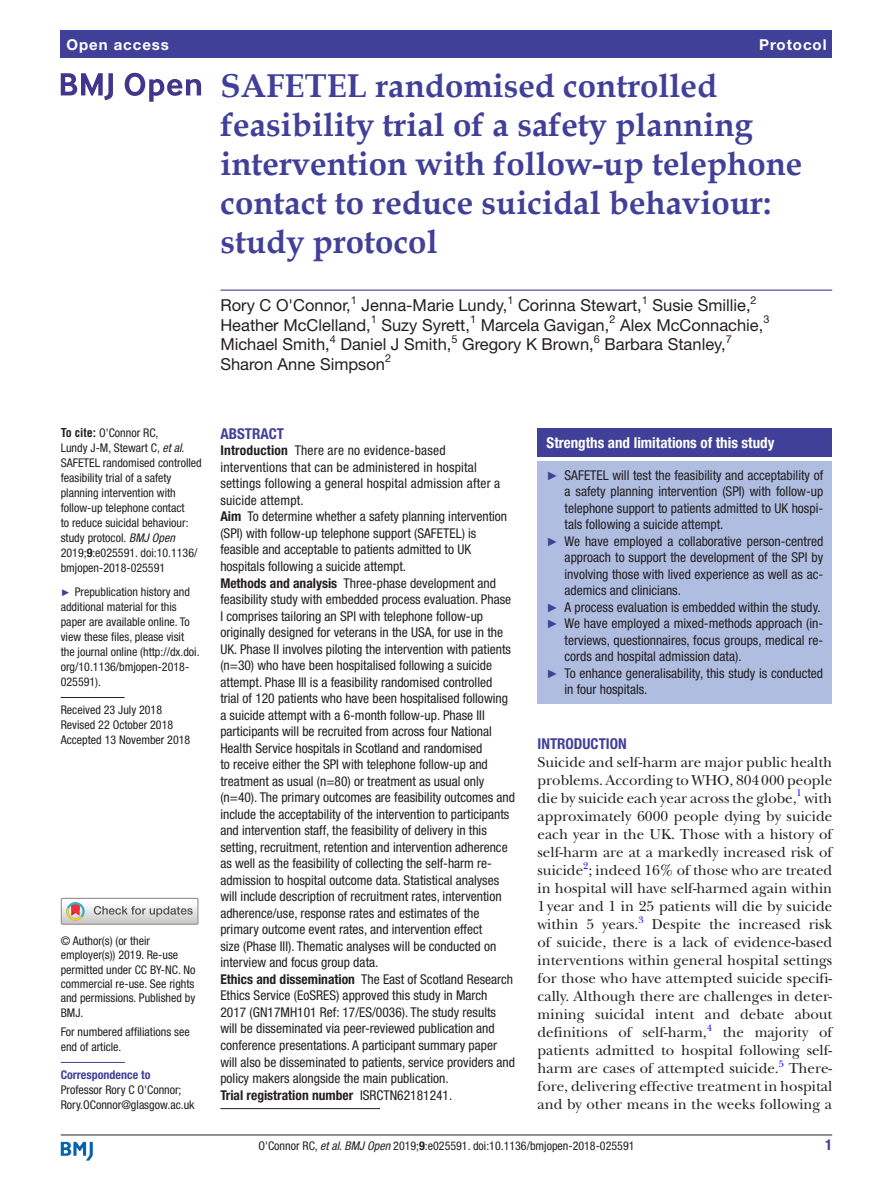
<style>
.page{position:relative;width:893px;height:1191px;background:#fff}
.page>*{position:absolute;margin:0;border:0;box-sizing:border-box;transform-origin:0 0}
.t1{font:700 33px/39px "Book Antiqua";color:#414099}
.t2{font:16.5px "Helvetica Neue LT Std";color:#231f20}
.t3{font:15px/18px "New Baskerville";color:#231f20;text-align:justify}
.t4{font:700 condensed 15px "Helvetica Neue LT Std";color:#fff}
.t5{font:700 condensed 15px "Helvetica Neue LT Std";color:#414099}
.t6{font:700 15px "Helvetica Neue LT Std";letter-spacing:.065em;color:#fff}
.t7{font:condensed 13.5px/16.5px "Helvetica Neue LT Std";color:#231f20}
.t8{font:condensed 12px/15px "Helvetica Neue LT Std";color:#231f20}
.t9{font:700 condensed 12px "Helvetica Neue LT Std";color:#414099}
.t10{font:10.95px "Helvetica Neue LT Std";color:#231f20}
.t11{font:9.9px "New Baskerville";color:#00f}
.s1{font-family:"Helvetica LT Std";font-weight:700}
.s2{font-style:italic}
.s3{font-weight:700}
.s4{font-family:"Arial";font-stretch:normal;font-size:9.75px;color:#414099}
.s5{font-family:"Arial";font-stretch:normal;font-size:12px;color:#414099}
</style>
<div class="page">
<hr style="left:61px;top:1134px;width:771px;height:1px;background:#231f20">
<svg style="left:61px;top:1141px;width:32px;height:19px"></svg>
<div style="left:61px;top:31px;width:771px;height:27px;background:#414099"></div>
<hr style="left:220px;top:289px;width:612px;height:2px;background:#414099">
<hr style="left:61px;top:697px;width:64px;height:1px;background:#231f20">
<hr style="left:61px;top:1062px;width:64px;height:1px;background:#414099">
<svg style="left:61px;top:73px;width:52px;height:27px"></svg>
<svg style="left:125px;top:73px;width:76px;height:29px"></svg>
<div style="left:61px;top:897px;width:138px;height:27px;border:1px solid #969090"></div>
<svg style="left:61px;top:898px;width:137px;height:26px"></svg>
<hr style="left:220px;top:1108px;width:160px;height:1px;background:#231f20">
<div style="left:538px;top:428px;width:294px;height:29px;background:#414099"></div>
<div style="left:538px;top:461px;width:294px;height:242px;background:#afbde1"></div>
<p class="t6" style="left:66px;top:35px;width:104px">Open access</p>
<p class="t6" style="left:759px;top:35px;width:69px">Protocol</p>
<h1 class="t1" style="left:220px;top:66px;width:583px">SAFETEL randomised controlled feasibility trial of a safety planning intervention with follow-up telephone contact to reduce suicidal behaviour: study protocol</h1>
<p class="t2" style="left:220px;top:296px;width:132px">Rory C O'Connor,</p>
<p class="t10" style="left:351px;top:293px;width:8px">1</p>
<p class="t2" style="left:362px;top:296px;width:147px">Jenna-Marie Lundy,</p>
<p class="t10" style="left:507px;top:293px;width:8px">1</p>
<p class="t2" style="left:518px;top:296px;width:125px">Corinna Stewart,</p>
<p class="t10" style="left:642px;top:293px;width:8px">1</p>
<p class="t2" style="left:652px;top:296px;width:100px">Susie Smillie,</p>
<p class="t10" style="left:751px;top:293px;width:8px">2</p>
<p class="t2" style="left:220px;top:315px;width:152px">Heather McClelland,</p>
<p class="t10" style="left:371px;top:313px;width:8px">1</p>
<p class="t2" style="left:381px;top:315px;width:90px">Suzy Syrett,</p>
<p class="t10" style="left:470px;top:313px;width:8px">1</p>
<p class="t2" style="left:481px;top:315px;width:130px">Marcela Gavigan,</p>
<p class="t10" style="left:609px;top:313px;width:8px">2</p>
<p class="t2" style="left:620px;top:315px;width:145px">Alex McConnachie,</p>
<p class="t10" style="left:763px;top:313px;width:8px">3</p>
<p class="t2" style="left:220px;top:335px;width:111px">Michael Smith,</p>
<p class="t10" style="left:330px;top:332px;width:8px">4</p>
<p class="t2" style="left:340px;top:335px;width:112px">Daniel J Smith,</p>
<p class="t10" style="left:451px;top:332px;width:8px">5</p>
<p class="t2" style="left:462px;top:335px;width:133px">Gregory K Brown,</p>
<p class="t10" style="left:594px;top:332px;width:8px">6</p>
<p class="t2" style="left:604px;top:335px;width:123px">Barbara Stanley,</p>
<p class="t10" style="left:726px;top:332px;width:8px">7</p>
<p class="t2" style="left:220px;top:354px;width:166px">Sharon Anne Simpson</p>
<p class="t10" style="left:385px;top:352px;width:8px">2</p>
<p class="t8" style="left:61px;top:425px;width:143px"><span class="s1">To cite:</span> O'Connor RC,<br>Lundy J-M, Stewart C, <span class="s2">et al</span>.<br>SAFETEL randomised controlled feasibility trial of a safety planning intervention with follow-up telephone contact<br>to reduce suicidal behaviour: study protocol. <span class="s2">BMJ Open<br></span>2019;<span class="s3">9</span>:e025591. doi:10.1136/ bmjopen-2018-025591</p>
<p class="t8" style="left:61px;top:584px;width:140px"><span class="s4">►</span> Prepublication history and additional material for this paper are available online. To view these files, please visit the journal online (http://dx.doi. org/10.1136/bmjopen-2018-<br>025591).</p>
<p class="t8" style="left:61px;top:702px;width:131px">Received 23 July 2018<br>Revised 22 October 2018<br>Accepted 13 November 2018</p>
<p class="t8" style="left:61px;top:933px;width:136px;line-height:14.4px">© Author(s) (or their employer(s)) 2019. Re-use permitted under CC BY-NC. No commercial re-use. See rights and permissions. Published by<br>BMJ.</p>
<p class="t8" style="left:61px;top:1024px;width:130px">For numbered affiliations see end of article.</p>
<p class="t9" style="left:61px;top:1067px;width:91px">Correspondence to</p>
<p class="t8" style="left:61px;top:1082px;width:135px">Professor Rory C O'Connor;<br>Rory.OConnor@glasgow.ac.uk</p>
<p class="t5" style="left:220px;top:424px;width:65px">Abstract</p>
<p class="t7" style="left:220px;top:442px;width:296px"><span class="s3">Introduction</span> There are no evidence-based interventions that can be administered in hospital settings following a general hospital admission after a suicide attempt.<br><span class="s3">Aim</span> To determine whether a safety planning intervention (SPI) with follow-up telephone support (SAFETEL) is feasible and acceptable to patients admitted to UK hospitals following a suicide attempt.<br><span class="s3">Methods and analysis</span> Three-phase development and feasibility study with embedded process evaluation. Phase I comprises tailoring an SPI with telephone follow-up originally designed for veterans in the USA, for use in the UK. Phase II involves piloting the intervention with patients (n=30) who have been hospitalised following a suicide attempt. Phase III is a feasibility randomised controlled<br>trial of 120 patients who have been hospitalised following a suicide attempt with a 6-month follow-up. Phase III participants will be recruited from across four National Health Service hospitals in Scotland and randomised<br>to receive either the SPI with telephone follow-up and treatment as usual (n=80) or treatment as usual only (n=40). The primary outcomes are feasibility outcomes and include the acceptability of the intervention to participants and intervention staff, the feasibility of delivery in this setting, recruitment, retention and intervention adherence as well as the feasibility of collecting the self-harm re&shy;admission to hospital outcome data. Statistical analyses will include description of recruitment rates, intervention adherence/use, response rates and estimates of the primary outcome event rates, and intervention effect<br>size (Phase III). Thematic analyses will be conducted on interview and focus group data.<br><span class="s3">Ethics and dissemination</span> The East of Scotland Research Ethics Service (EoSRES) approved this study in March 2017 (GN17MH101 Ref: 17/ES/0036). The study results will be disseminated via peer-reviewed publication and conference presentations. A participant summary paper will also be disseminated to patients, service providers and policy makers alongside the main publication.<br><span class="s3">Trial registration number</span> ISRCTN62181241.</p>
<p class="t4" style="left:547px;top:433px;width:229px">Strengths and limitations of this study</p>
<p class="t7" style="left:547px;top:466px;width:278px"><span class="s5">►</span> SAFETEL will test the feasibility and acceptability of</p>
<p class="t7" style="left:565px;top:483px;width:260px">a safety planning intervention (SPI) with follow-up</p>
<p class="t7" style="left:565px;top:499px;width:260px">telephone support to patients admitted to UK hospi-</p>
<p class="t7" style="left:565px;top:516px;width:160px">tals following a suicide attempt.</p>
<p class="t7" style="left:547px;top:532px;width:278px"><span class="s5">►</span> We have employed a collaborative person-centred</p>
<p class="t7" style="left:565px;top:549px;width:260px">approach to support the development of the SPI by</p>
<p class="t7" style="left:565px;top:565px;width:260px">involving those with lived experience as well as ac-</p>
<p class="t7" style="left:565px;top:582px;width:118px">ademics and clinicians.</p>
<p class="t7" style="left:547px;top:598px;width:276px"><span class="s5">►</span> A process evaluation is embedded within the study.</p>
<p class="t7" style="left:547px;top:615px;width:278px"><span class="s5">►</span> We have employed a mixed-methods approach (in-</p>
<p class="t7" style="left:565px;top:631px;width:260px">terviews, questionnaires, focus groups, medical re-</p>
<p class="t7" style="left:565px;top:648px;width:179px">cords and hospital admission data).</p>
<p class="t7" style="left:547px;top:664px;width:278px"><span class="s5">►</span> To enhance generalisability, this study is conducted</p>
<p class="t7" style="left:565px;top:681px;width:84px">in four hospitals.</p>
<p class="t5" style="left:538px;top:735px;width:91px">Introduction</p>
<p class="t3" style="left:538px;top:753px;width:296px">Suicide and self-harm are major public health problems. According to WHO, 804000 people die by suicide each year across the globe,</p>
<p class="t11" style="left:797px;top:787px;width:7px">1</p>
<p class="t3" style="left:538px;top:789px;width:296px;text-indent:267px">with approximately 6000 people dying by suicide each year in the UK. Those with a history of self-harm are at a markedly increased risk of suicide ; indeed 16% of those who are treated</p>
<p class="t11" style="left:583px;top:859px;width:7px">2</p>
<p class="t3" style="left:538px;top:879px;width:296px">in hospital will have self-harmed again within 1year and 1 in 25 patients will die by suicide within 5 years.</p>
<p class="t11" style="left:639px;top:913px;width:7px">3</p>
<p class="t3" style="left:538px;top:915px;width:296px;text-indent:114px">Despite the increased risk of suicide, there is a lack of evidence-based interventions within general hospital settings for those who have attempted suicide specifi&shy;cally. Although there are challenges in deter&shy;mining suicidal intent and debate about definitions of self-harm,<sup>4</sup></p>
<p class="t3" style="left:538px;top:1023px;width:296px;text-indent:185px">the majority of patients admitted to hospital following self&shy;harm are cases of attempted suicide.</p>
<p class="t11" style="left:779px;top:1057px;width:7px">5</p>
<p class="t3" style="left:538px;top:1059px;width:296px;text-indent:251px">There&shy;fore, delivering effective treatment in hospital and by other means in the weeks following a</p>
<p class="t8" style="left:258px;top:1137px;width:378px">O'Connor RC, <span class="s2">et al</span>. <span class="s2">BMJ Open</span> 2019;<span class="s3">9</span>:e025591. doi:10.1136/bmjopen-2018-025591</p>
<p class="t5" style="left:825px;top:1135px;width:9px">1</p>
</div>
